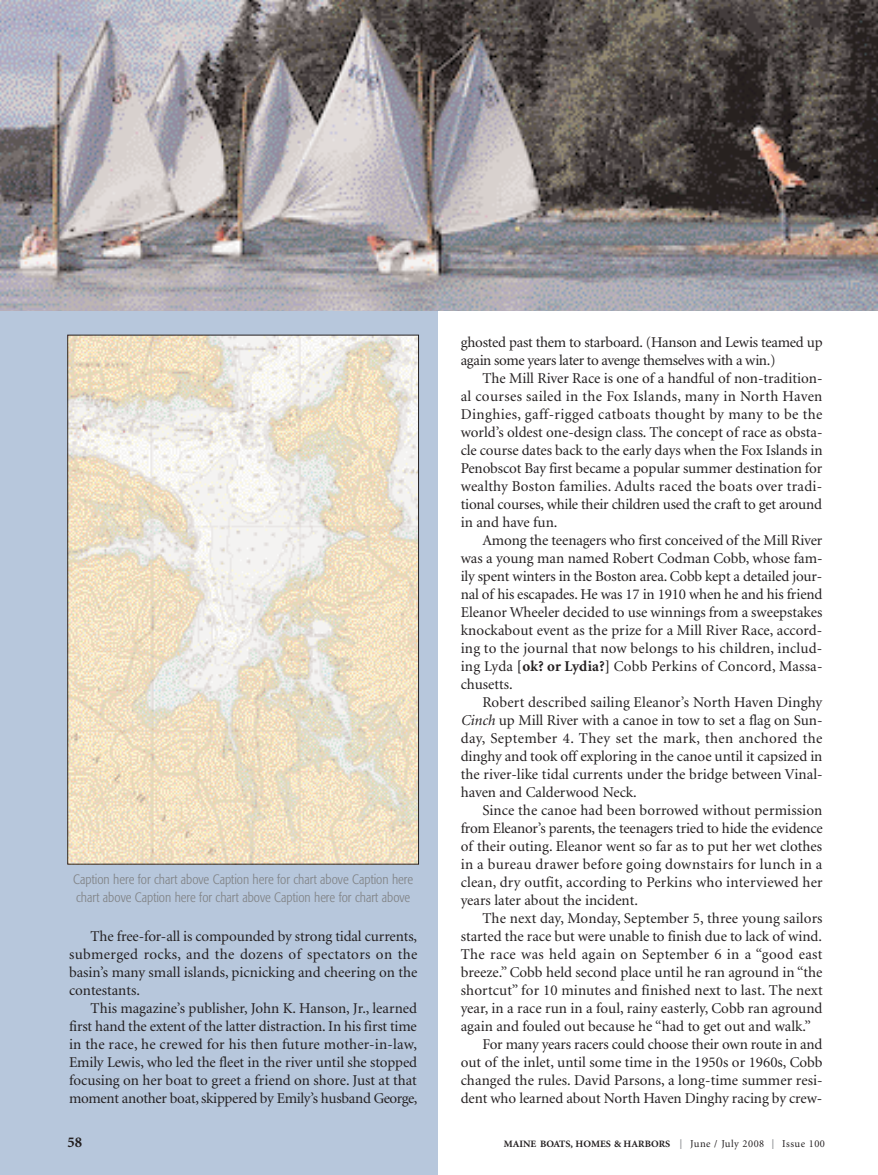
<style>
.page{position:relative;width:878px;height:1175px;background:#fff}
.page>*{position:absolute;margin:0;border:0;box-sizing:border-box;transform-origin:0 0}
.t1{font:15px/18px "Minion";color:#231f20;text-align:justify}
.t2{font:15px/18px "Minion";letter-spacing:-.025em;color:#231f20}
.t3{font:15px "Minion";letter-spacing:.025em;color:#231f20}
.t4{font:700 15px "Minion";color:#231f20}
.t5{font:300 condensed 13.5px/18px "Formata";color:#808285}
.t6{font:700 9.75px "Minion";color:#231f20;scale:1.05 1}
.s1{font-weight:700}
.s2{font-style:italic}
.s3{font-weight:400;font-size:14.7px;color:#939598}
.s4{font-weight:400;font-size:10.5px}
</style>
<div class="page">
<div style="left:0;top:0;width:437px;height:1174px;background:#b7c7dc"></div>
<img style="left:0;top:0;width:878px;height:310px">
<img style="left:70px;top:337px;width:346px;height:525px">
<p class="t5" style="left:73px;top:871px;width:341px">Caption here for chart above Caption here for chart above Caption here chart above Caption here for chart above Caption here for chart above</p>
<p class="t1" style="left:69px;top:928px;width:350px;text-indent:22px">The free-for-all is compounded by strong tidal currents, submerged rocks, and the dozens of spectators on the basin’s many small islands, picnicking and cheering on the contestants.</p>
<p class="t1" style="left:69px;top:1000px;width:350px;text-indent:22px">This magazine’s publisher, John K. Hanson, Jr., learned first hand the extent of the latter distraction. In his first time in the race, he crewed for his then future mother-in-law, Emily Lewis, who led the fleet in the river until she stopped focusing on her boat to greet a friend on shore. Just at that moment another boat, skippered by Emily’s husband George,</p>
<p class="t2" style="left:460px;top:334px;width:363px">ghosted past them to starboard. (Hanson and Lewis teamed up again some years later to avenge themselves with a win.)</p>
<p class="t1" style="left:460px;top:370px;width:363px;text-indent:22px">The Mill River Race is one of a handful of non-tradition&shy;al courses sailed in the Fox Islands, many in North Haven Dinghies, gaff-rigged catboats thought by many to be the world’s oldest one-design class. The concept of race as obsta&shy;cle course dates back to the early days when the Fox Islands in Penobscot Bay first became a popular summer destination for wealthy Boston families. Adults raced the boats over tradi&shy;tional courses, while their children used the craft to get around in and have fun.</p>
<p class="t1" style="left:460px;top:532px;width:363px;text-indent:22px">Among the teenagers who first conceived of the Mill River was a young man named Robert Codman Cobb, whose fam&shy;ily spent winters in the Boston area. Cobb kept a detailed jour&shy;nal of his escapades. He was 17 in 1910 when he and his friend Eleanor Wheeler decided to use winnings from a sweepstakes knockabout event as the prize for a Mill River Race, accord&shy;ing to the journal that now belongs to his children, includ&shy;ing Lyda <span class="s1">[ok? or Lydia?]</span> Cobb Perkins of Concord, Massa&shy;chusetts.</p>
<p class="t1" style="left:460px;top:694px;width:363px;text-indent:22px">Robert described sailing Eleanor’s North Haven Dinghy <span class="s2">Cinch</span> up Mill River with a canoe in tow to set a flag on Sun&shy;day, September 4. They set the mark, then anchored the dinghy and took off exploring in the canoe until it capsized in the river-like tidal currents under the bridge between Vinal&shy;haven and Calderwood Neck.</p>
<p class="t1" style="left:460px;top:802px;width:363px;text-indent:22px">Since the canoe had been borrowed without permission from Eleanor’s parents, the teenagers tried to hide the evidence of their outing. Eleanor went so far as to put her wet clothes in a bureau drawer before going downstairs for lunch in a clean, dry outfit, according to Perkins who interviewed her years later about the incident.</p>
<p class="t1" style="left:482px;top:910px;width:342px">The next day, Monday, September 5, three young sailors</p>
<p class="t1" style="left:460px;top:928px;width:363px">started the race but were unable to finish due to lack of wind.</p>
<p class="t3" style="left:460px;top:948px;width:363px">The race was held again on September 6 in a “good east</p>
<p class="t1" style="left:460px;top:964px;width:363px">breeze.” Cobb held second place until he ran aground in “the</p>
<p class="t1" style="left:460px;top:982px;width:363px">shortcut” for 10 minutes and finished next to last. The next</p>
<p class="t1" style="left:460px;top:1000px;width:363px">year, in a race run in a foul, rainy easterly, Cobb ran aground</p>
<p class="t1" style="left:460px;top:1018px;width:352px">again and fouled out because he “had to get out and walk.”</p>
<p class="t1" style="left:482px;top:1036px;width:342px">For many years racers could choose their own route in and</p>
<p class="t1" style="left:460px;top:1054px;width:363px">out of the inlet, until some time in the 1950s or 1960s, Cobb</p>
<p class="t1" style="left:460px;top:1072px;width:363px">changed the rules. David Parsons, a long-time summer resi-</p>
<p class="t1" style="left:460px;top:1090px;width:363px">dent who learned about North Haven Dinghy racing by crew-</p>
<p class="t4" style="left:68px;top:1136px;width:16px">58</p>
<p class="t6" style="left:503px;top:1140px;width:307px">MAINE BOATS, HOMES &amp; HARBORS <span class="s3">|</span> <span class="s4">June / July 2008</span> <span class="s3">|</span> <span class="s4">Issue 100</span></p>
</div>
